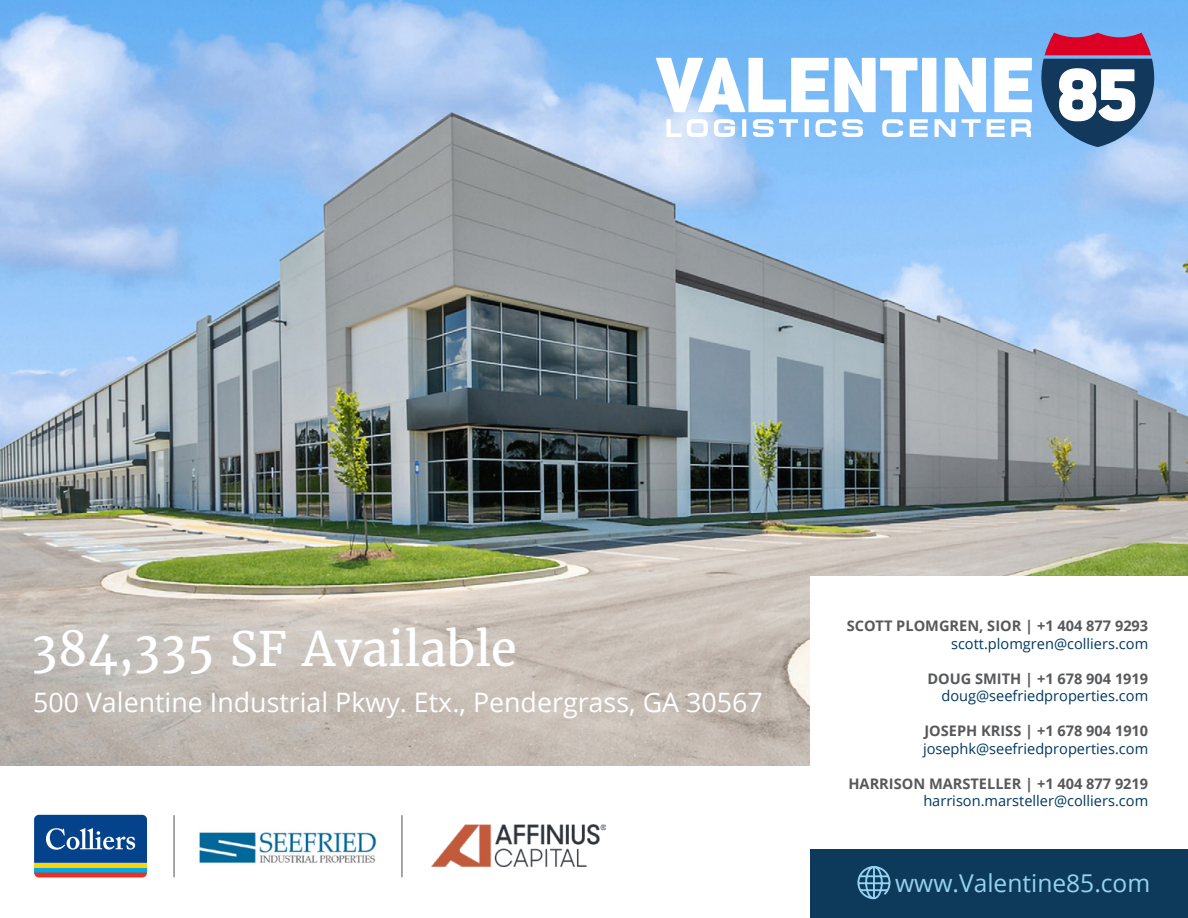
<style>
.page{position:relative;width:1188px;height:918px;background:#fff}
.page>*{position:absolute;margin:0;border:0;box-sizing:border-box;transform-origin:0 0}
.Body_Text{font:47.25px "Merriweather";color:#fff}
.Body_Text-2{font:26.85px "Open Sans";color:#fff}
.t1{font:24.6px "Open Sans";color:#95d2f2}
.Body_Text-3{font:14.55px "Open Sans";color:#01385f}
.Body_Text-4{font:700 14.55px "Open Sans";color:#57585a}
</style>
<div class="page">
<img style="left:0;top:0;width:1188px;height:766px">
<div style="left:810px;top:576px;width:378px;height:212px;background:#fff"></div>
<div style="left:810px;top:850px;width:378px;height:68px;background:#0d395a"></div>
<svg style="left:857px;top:866px;width:34px;height:34px"></svg>
<svg style="left:656px;top:33px;width:506px;height:114px"></svg>
<svg style="left:32px;top:813px;width:117px;height:66px"></svg>
<div style="left:34px;top:868px;width:113px;height:5px;background:#00a8e4"></div>
<div style="left:34px;top:863px;width:113px;height:5px;background:#fed503"></div>
<svg style="left:34px;top:873px;width:113px;height:4px"></svg>
<svg style="left:34px;top:815px;width:113px;height:48px;background:#215798"></svg>
<img style="left:199px;top:832px;width:178px;height:32px">
<hr style="left:173px;top:815px;width:2px;height:62px;background:#787779">
<hr style="left:401px;top:815px;width:2px;height:62px;background:#787779">
<img style="left:432px;top:825px;width:173px;height:41px">
<p class="Body_Text" style="left:31px;top:620px;width:487px">384,335 SF Available</p>
<p class="Body_Text-2" style="left:33px;top:684px;width:731px">500 Valentine Industrial Pkwy. Etx., Pendergrass, GA 30567</p>
<p class="Body_Text-4" style="left:847px;top:616px;width:303px">SCOTT PLOMGREN, SIOR | +1 404 877 9293</p>
<p class="Body_Text-3" style="left:951px;top:634px;width:199px">scott.plomgren@colliers.com</p>
<p class="Body_Text-4" style="left:927px;top:668px;width:222px">DOUG SMITH | +1 678 904 1919</p>
<p class="Body_Text-3" style="left:941px;top:686px;width:208px">doug@seefriedproperties.com</p>
<p class="Body_Text-4" style="left:924px;top:721px;width:225px">JOSEPH KRISS | +1 678 904 1910</p>
<p class="Body_Text-3" style="left:923px;top:739px;width:227px">josephk@seefriedproperties.com</p>
<p class="Body_Text-4" style="left:848px;top:773px;width:301px">HARRISON MARSTELLER | +1 404 877 9219</p>
<p class="Body_Text-3" style="left:923px;top:791px;width:226px">harrison.marsteller@colliers.com</p>
<p class="t1" style="left:895px;top:866px;width:257px">www.Valentine85.com</p>
</div>
